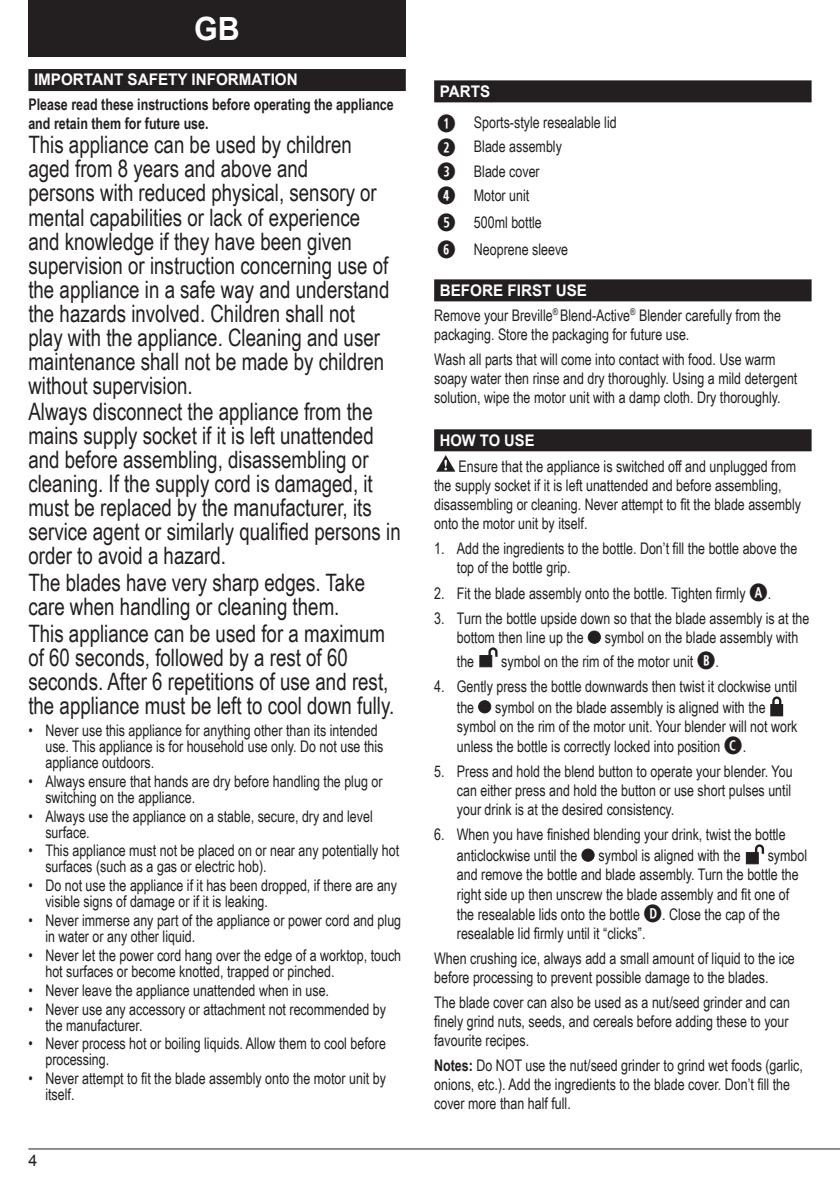
<style>
.page{position:relative;width:840px;height:1191px;background:#fff}
.page>*{position:absolute;margin:0;border:0;box-sizing:border-box;transform-origin:0 0}
.t1{font:700 32px "Arial";color:#fff;scale:.95 1}
.t2{font:24px/24px "Arial Narrow";color:#231f20;scale:.95 1}
.t3{font:16px/19.2px "Arial Narrow";color:#231f20;scale:.95 1}
.t4{font:700 16px/19.2px "Arial Narrow";color:#231f20;scale:.95 1}
.t5{font:700 16px "Arial";color:#fff;scale:.95 1}
.t6{font:700 16px "Arial";color:#fff;scale:.92 1}
.t7{font:16px "Arial";color:#231f20}
.s1{font-family:"Combi Numerals Pro";font-weight:700;font-size:24px}
.s2{font-weight:700}
</style>
<div class="page">
<hr style="left:28px;top:1148px;width:811px;height:1px;background:#231f20">
<div style="left:28px;top:69px;width:377px;height:22px;background:#231f20"></div>
<div style="left:434px;top:80px;width:377px;height:22px;background:#231f20"></div>
<div style="left:434px;top:279px;width:377px;height:22px;background:#231f20"></div>
<div style="left:434px;top:429px;width:377px;height:22px;background:#231f20"></div>
<svg style="left:436px;top:455px;width:19px;height:17px"></svg>
<div style="left:588px;top:631px;width:12px;height:12px;background:#231f20;border-radius:50%"></div>
<div style="left:587px;top:631px;width:13px;height:12px;border:1px solid #231f20;border-radius:50%"></div>
<div style="left:479px;top:655px;width:13px;height:12px;background:#231f20;border:1px solid #231f20"></div>
<svg style="left:488px;top:647px;width:9px;height:10px"></svg>
<div style="left:478px;top:700px;width:12px;height:13px;background:#231f20;border-radius:50%"></div>
<div style="left:478px;top:700px;width:13px;height:13px;border:1px solid #231f20;border-radius:50%"></div>
<div style="left:770px;top:704px;width:12px;height:12px;background:#231f20"></div>
<div style="left:769px;top:704px;width:13px;height:12px;border:1px solid #231f20"></div>
<svg style="left:771px;top:696px;width:10px;height:10px"></svg>
<div style="left:581px;top:849px;width:12px;height:12px;background:#231f20;border-radius:50%"></div>
<div style="left:581px;top:848px;width:13px;height:13px;border:1px solid #231f20;border-radius:50%"></div>
<div style="left:745px;top:852px;width:13px;height:12px;background:#231f20;border:1px solid #231f20"></div>
<svg style="left:754px;top:844px;width:9px;height:9px"></svg>
<div style="left:28px;top:0;width:377px;height:57px;background:#231f20"></div>
<h1 class="t1" style="left:194px;top:7px;width:50px">GB</h1>
<p class="t5" style="left:34px;top:69px;width:279px">IMPORTANT SAFETY INFORMATION</p>
<p class="t4" style="left:28px;top:94px;width:386px">Please read these instructions before operating the appliance and retain them for future use.</p>
<p class="t2" style="left:28px;top:132px;width:381px">This appliance can be used by children aged from 8 years and above and<br>persons with reduced physical, sensory or mental capabilities or lack of experience and knowledge if they have been given supervision or instruction concerning use of the appliance in a safe way and understand the hazards involved. Children shall not play with the appliance. Cleaning and user maintenance shall not be made by children without supervision.</p>
<p class="t2" style="left:28px;top:399px;width:393px">Always disconnect the appliance from the mains supply socket if it is left unattended and before assembling, disassembling or cleaning. If the supply cord is damaged, it must be replaced by the manufacturer, its service agent or similarly qualified persons in order to avoid a hazard.</p>
<h2 class="t2" style="left:28px;top:570px;width:356px">The blades have very sharp edges. Take care when handling or cleaning them.</h2>
<h2 class="t2" style="left:28px;top:621px;width:386px">This appliance can be used for a maximum of 60 seconds, followed by a rest of 60 seconds. After 6 repetitions of use and rest, the appliance must be left to cool down fully.</h2>
<p class="t3" style="left:45px;top:721px;width:357px;line-height:16px;text-indent:-17px">• Never use this appliance for anything other than its intended use. This appliance is for household use only. Do not use this appliance outdoors.</p>
<p class="t3" style="left:45px;top:772px;width:356px;line-height:16px;text-indent:-17px">• Always ensure that hands are dry before handling the plug or switching on the appliance.</p>
<p class="t3" style="left:45px;top:807px;width:346px;line-height:16px;text-indent:-17px">• Always use the appliance on a stable, secure, dry and level surface.</p>
<p class="t3" style="left:45px;top:842px;width:373px;line-height:16px;text-indent:-17px">• This appliance must not be placed on or near any potentially hot surfaces (such as a gas or electric hob).</p>
<p class="t3" style="left:45px;top:877px;width:371px;line-height:16px;text-indent:-17px">• Do not use the appliance if it has been dropped, if there are any visible signs of damage or if it is leaking.</p>
<p class="t3" style="left:45px;top:912px;width:376px;line-height:16px;text-indent:-17px">• Never immerse any part of the appliance or power cord and plug in water or any other liquid.</p>
<p class="t3" style="left:45px;top:946px;width:376px;line-height:16px;text-indent:-17px">• Never let the power cord hang over the edge of a worktop, touch hot surfaces or become knotted, trapped or pinched.</p>
<p class="t3" style="left:28px;top:980px;width:318px">• Never leave the appliance unattended when in use.</p>
<p class="t3" style="left:45px;top:1000px;width:360px;line-height:16px;text-indent:-17px">• Never use any accessory or attachment not recommended by the manufacturer.</p>
<p class="t3" style="left:45px;top:1035px;width:360px;line-height:16px;text-indent:-17px">• Never process hot or boiling liquids. Allow them to cool before processing.</p>
<p class="t3" style="left:45px;top:1070px;width:360px;line-height:16px;text-indent:-17px">• Never attempt to fit the blade assembly onto the motor unit by itself.</p>
<p class="t7" style="left:28px;top:1150px;width:10px">4</p>
<p class="t5" style="left:439px;top:80px;width:55px">PARTS</p>
<p class="t3" style="left:437px;top:110px;width:190px;line-height:24.2px"><span class="s1">Q</span> Sports-style resealable lid<br><span class="s1">W</span> Blade assembly<br><span class="s1">E</span> Blade cover<br><span class="s1">R</span> Motor unit</p>
<p class="t3" style="left:437px;top:208px;width:139px;line-height:27px"><span class="s1">T</span> 500ml bottle<br><span class="s1">Y</span> Neoprene sleeve</p>
<p class="t5" style="left:439px;top:279px;width:156px">BEFORE FIRST USE</p>
<p class="t3" style="left:434px;top:305px;width:366px">Remove your Breville<sup>®</sup> Blend-Active<sup>®</sup> Blender carefully from the packaging. Store the packaging for future use.</p>
<p class="t3" style="left:434px;top:349px;width:383px">Wash all parts that will come into contact with food. Use warm soapy water then rinse and dry thoroughly. Using a mild detergent solution, wipe the motor unit with a damp cloth. Dry thoroughly.</p>
<p class="t6" style="left:439px;top:429px;width:104px">HOW TO USE</p>
<p class="t3" style="left:434px;top:456px;width:387px;text-indent:24px">Ensure that the appliance is switched off and unplugged from the supply socket if it is left unattended and before assembling, disassembling or cleaning. Never attempt to fit the blade assembly onto the motor unit by itself.</p>
<p class="t3" style="left:456px;top:538px;width:360px;text-indent:-23px">1. Add the ingredients to the bottle. Don’t fill the bottle above the top of the bottle grip.</p>
<p class="t3" style="left:434px;top:583px;width:356px">2. Fit the blade assembly onto the bottle. Tighten firmly <span class="s1">A</span>.</p>
<p class="t3" style="left:456px;top:608px;width:372px;text-indent:-23px">3. Turn the bottle upside down so that the blade assembly is at the bottom then line up the</p>
<p class="t3" style="left:604px;top:627px;width:205px">symbol on the blade assembly with</p>
<p class="t3" style="left:456px;top:651px;width:20px">the</p>
<p class="t3" style="left:501px;top:651px;width:231px">symbol on the rim of the motor unit <span class="s1">B</span>.</p>
<p class="t3" style="left:456px;top:675px;width:360px;line-height:21px;text-indent:-23px">4. Gently press the bottle downwards then twist it clockwise until the</p>
<p class="t3" style="left:456px;top:696px;width:360px;text-indent:38px">symbol on the blade assembly is aligned with the symbol on the rim of the motor unit. Your blender will not work unless the bottle is correctly locked into position <span class="s1">C</span>.</p>
<p class="t3" style="left:456px;top:761px;width:355px;text-align:justify;text-indent:-23px">5. Press and hold the blend button to operate your blender. You can either press and hold the button or use short pulses until your drink is at the desired consistency.</p>
<p class="t3" style="left:456px;top:823px;width:347px;line-height:21px;text-indent:-23px">6. When you have finished blending your drink, twist the bottle anticlockwise until the</p>
<p class="t3" style="left:456px;top:845px;width:370px;text-indent:310px">symbol and remove the bottle and blade assembly. Turn the bottle the right side up then unscrew the blade assembly and fit one of the resealable lids onto the bottle <span class="s1">D</span>. Close the cap of the resealable lid firmly until it “clicks”.</p>
<p class="t3" style="left:434px;top:947px;width:381px">When crushing ice, always add a small amount of liquid to the ice before processing to prevent possible damage to the blades.</p>
<p class="t3" style="left:434px;top:992px;width:376px;text-align:justify">The blade cover can also be used as a nut/seed grinder and can finely grind nuts, seeds, and cereals before adding these to your favourite recipes.</p>
<p class="t3" style="left:434px;top:1055px;width:389px"><span class="s2">Notes:</span> Do NOT use the nut/seed grinder to grind wet foods (garlic, onions, etc.). Add the ingredients to the blade cover. Don’t fill the cover more than half full.</p>
<p class="t3" style="left:598px;top:845px;width:151px">symbol is aligned with the</p>
</div>
